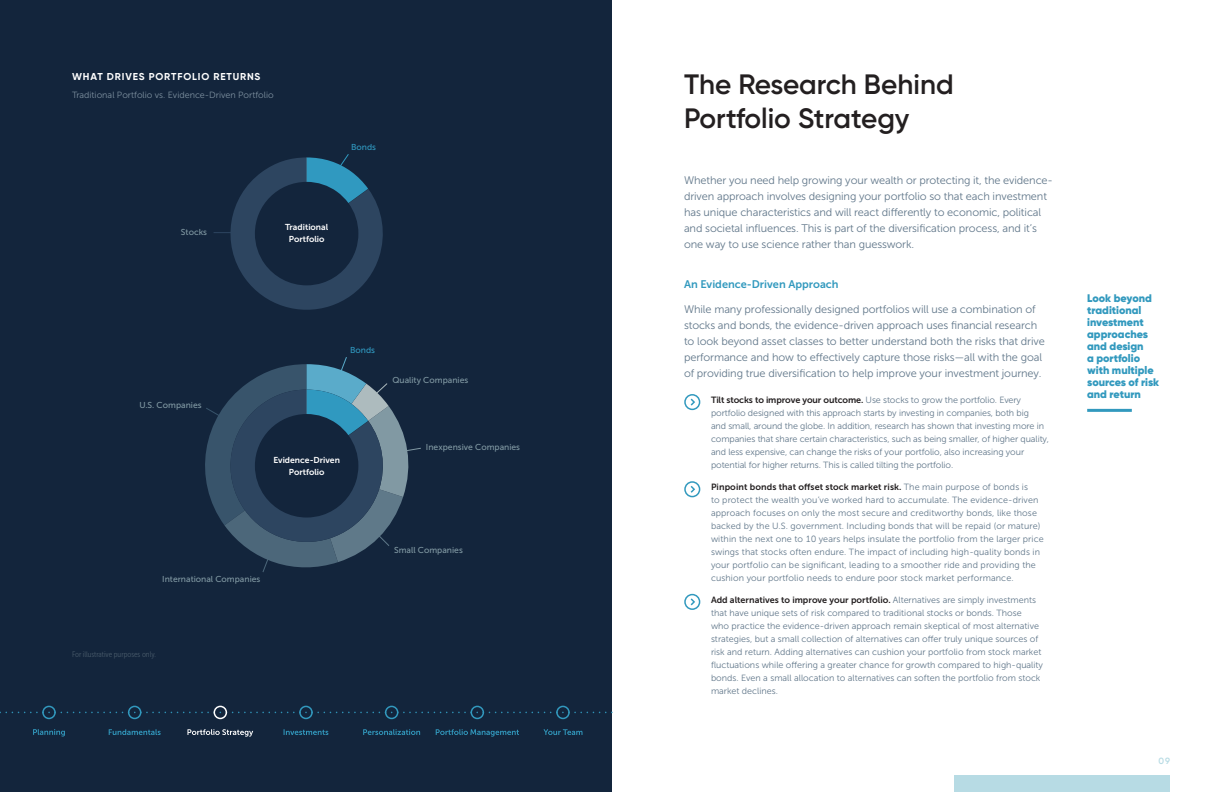
<style>
.page{position:relative;width:1224px;height:792px;background:#fff}
.page>*{position:absolute;margin:0;border:0;box-sizing:border-box;transform-origin:0 0}
.Page_Title{font:600 28px/33.6px "Gilroy";color:#231f20}
.Body_Copy{font:11px/16px "Museo Sans 300";letter-spacing:-.01em;color:#61778a}
.Callout_Box{font:900 11px/12px "Gilroy";color:#3299be}
.t1{font:11px "Museo Sans 700";color:#3299be}
.Page_Title-2{font:700 10px "Gilroy";letter-spacing:.085em;color:#fff}
.Body_Copy-2{font:9px/13px "Museo Sans 300";color:#61778a}
.Body_Copy-3{font:9px "Museo Sans 300";color:#7e91a0}
.t2{font:600 9px "Gilroy";color:#b7dbe4}
.t3{font:8.6px "Museo Sans 500";color:#8199a3}
.t4{font:8.6px/12.4px "Museo Sans 700";color:#fff;text-align:center}
.t5{font:8.6px "Museo Sans 500";color:#3099c0}
.Body_Copy-4{font:8px "Museo Sans Cond 300";color:#485a6a}
.s1{font-family:"Museo Sans 700";color:#231f20}
</style>
<div class="page">
<div style="left:954px;top:776px;width:216px;height:16px;background:#b7dbe4"></div>
<div style="left:0;top:0;width:612px;height:792px;background:#13253c"></div>
<svg style="left:0;top:712px;width:613px;height:1px"></svg>
<div style="left:42px;top:706px;width:14px;height:13px;border:2px solid #3299be;border-radius:50%"></div>
<div style="left:556px;top:706px;width:14px;height:13px;border:2px solid #3299be;border-radius:50%"></div>
<div style="left:128px;top:706px;width:13px;height:13px;border:2px solid #3299be;border-radius:50%"></div>
<div style="left:214px;top:706px;width:13px;height:13px;border:2px solid #fff;border-radius:50%"></div>
<div style="left:299px;top:706px;width:14px;height:13px;border:2px solid #3299be;border-radius:50%"></div>
<div style="left:385px;top:706px;width:13px;height:13px;border:2px solid #3299be;border-radius:50%"></div>
<div style="left:471px;top:706px;width:13px;height:13px;border:2px solid #3299be;border-radius:50%"></div>
<svg style="left:33px;top:729px;width:32px;height:8px"></svg>
<svg style="left:109px;top:729px;width:52px;height:6px"></svg>
<svg style="left:187px;top:729px;width:66px;height:8px"></svg>
<svg style="left:284px;top:729px;width:44px;height:6px"></svg>
<svg style="left:363px;top:729px;width:57px;height:6px"></svg>
<svg style="left:436px;top:729px;width:83px;height:8px"></svg>
<svg style="left:543px;top:729px;width:40px;height:6px"></svg>
<svg style="left:684px;top:394px;width:17px;height:17px"></svg>
<svg style="left:684px;top:481px;width:17px;height:17px"></svg>
<svg style="left:684px;top:593px;width:17px;height:17px"></svg>
<hr style="left:214px;top:232px;width:30px;height:1px;background:#2d4560">
<svg style="left:230px;top:154px;width:153px;height:156px"></svg>
<svg style="left:205px;top:357px;width:216px;height:215px"></svg>
<hr style="left:1087px;top:409px;width:45px;height:3px;background:#3299be">
<p class="Page_Title-2" style="left:72px;top:70px;width:190px">WHAT DRIVES PORTFOLIO RETURNS</p>
<p class="Body_Copy-3" style="left:72px;top:90px;width:203px">Traditional Portfolio vs. Evidence-Driven Portfolio</p>
<p class="t5" style="left:351px;top:142px;width:26px">Bonds</p>
<p class="t3" style="left:181px;top:227px;width:28px">Stocks</p>
<p class="t4" style="left:285px;top:221px;width:45px">Traditional<br>Portfolio</p>
<p class="t3" style="left:139px;top:401px;width:64px">U.S. Companies</p>
<p class="t5" style="left:350px;top:345px;width:26px">Bonds</p>
<p class="t3" style="left:392px;top:376px;width:77px">Quality Companies</p>
<p class="t4" style="left:273px;top:454px;width:68px">Evidence-Driven<br>Portfolio</p>
<p class="t3" style="left:426px;top:442px;width:96px">Inexpensive Companies</p>
<p class="t3" style="left:162px;top:574px;width:100px">International Companies</p>
<p class="Body_Copy-4" style="left:72px;top:650px;width:85px">For illustrative purposes only.</p>
<p class="t3" style="left:394px;top:546px;width:70px">Small Companies</p>
<p class="Page_Title" style="left:684px;top:68px;width:271px">The Research Behind<br>Portfolio Strategy</p>
<p class="Body_Copy" style="left:684px;top:173px;width:371px">Whether you need help growing your wealth or protecting it, the evidence&shy;driven approach involves designing your portfolio so that each investment has unique characteristics and will react differently to economic, political and societal influences. This is part of the diversification process, and it’s one way to use science rather than guesswork.</p>
<p class="t1" style="left:684px;top:278px;width:156px">An Evidence-Driven Approach</p>
<p class="Body_Copy" style="left:684px;top:301px;width:362px">While many professionally designed portfolios will use a combination of stocks and bonds, the evidence-driven approach uses financial research to look beyond asset classes to better understand both the risks that drive performance and how to effectively capture those risks—all with the goal of providing true diversification to help improve your investment journey.</p>
<p class="Body_Copy-2" style="left:711px;top:394px;width:339px"><span class="s1">Tilt stocks to improve your outcome.</span> Use stocks to grow the portfolio. Every portfolio designed with this approach starts by investing in companies, both big<br>and small, around the globe. In addition, research has shown that investing more in companies that share certain characteristics, such as being smaller, of higher quality, and less expensive, can change the risks of your portfolio, also increasing your potential for higher returns. This is called tilting the portfolio.</p>
<p class="Body_Copy-2" style="left:711px;top:481px;width:334px"><span class="s1">Pinpoint bonds that offset stock market risk.</span> The main purpose of bonds is<br>to protect the wealth you’ve worked hard to accumulate. The evidence-driven approach focuses on only the most secure and creditworthy bonds, like those backed by the U.S. government. Including bonds that will be repaid (or mature) within the next one to 10 years helps insulate the portfolio from the larger price swings that stocks often endure. The impact of including high-quality bonds in your portfolio can be significant, leading to a smoother ride and providing the cushion your portfolio needs to endure poor stock market performance.</p>
<p class="Body_Copy-2" style="left:711px;top:594px;width:334px"><span class="s1">Add alternatives to improve your portfolio.</span> Alternatives are simply investments that have unique sets of risk compared to traditional stocks or bonds. Those<br>who practice the evidence-driven approach remain skeptical of most alternative strategies, but a small collection of alternatives can offer truly unique sources of risk and return. Adding alternatives can cushion your portfolio from stock market fluctuations while offering a greater chance for growth compared to high-quality bonds. Even a small allocation to alternatives can soften the portfolio from stock market declines.</p>
<p class="Callout_Box" style="left:1087px;top:292px;width:73px">Look beyond traditional investment approaches and design<br>a portfolio with multiple sources of risk and return</p>
<p class="t2" style="left:1159px;top:755px;width:13px">09</p>
</div>
